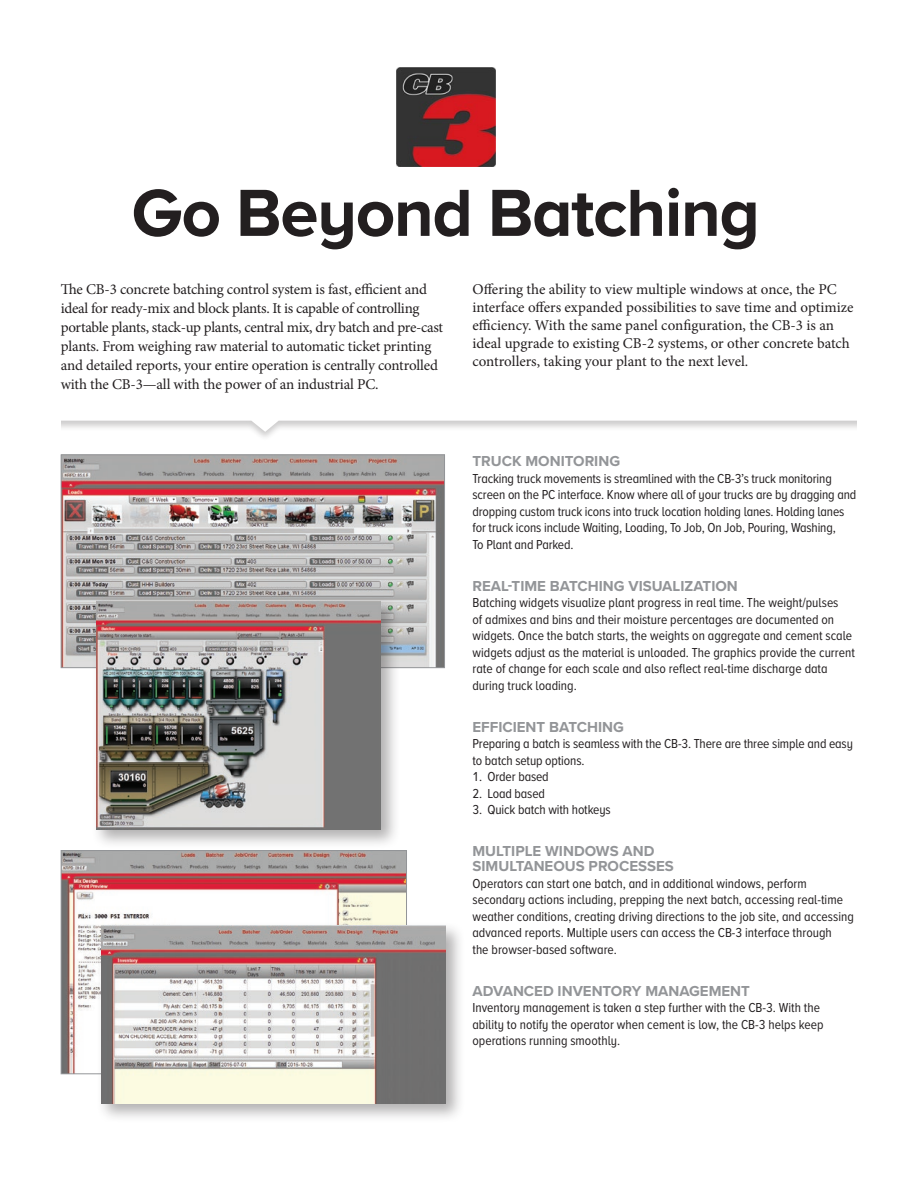
<style>
.page{position:relative;width:918px;height:1188px;background:#fff}
.page>*{position:absolute;margin:0;border:0;box-sizing:border-box;transform-origin:0 0}
.Headline__Light{font:700 69px "Proxima Nova A";letter-spacing:-.02em;color:#231f20}
.Body_Text__FL{font:15px/18.9px "Minion Pro";letter-spacing:-.01em;color:#231f20}
.Headline__Dark{font:700 15px/15px "Proxima Nova";color:#939598}
.Headline__Dark-2{font:13.5px/16.5px "Proxima Nova A Cond";color:#231f20}
</style>
<div class="page">
<hr style="left:0;top:0;width:1px;height:1188px;background:#231f20">
<div style="left:40px;top:420px;width:878px;height:48px;background:#231f20;opacity:.23"></div>
<div style="left:857px;top:418px;width:61px;height:36px;background:#fff"></div>
<div style="left:8px;top:418px;width:53px;height:36px;background:#fff"></div>
<img style="left:63px;top:457px;width:380px;height:209px">
<div style="left:61px;top:455px;width:384px;height:213px;border:1px solid #939598"></div>
<img style="left:63px;top:852px;width:342px;height:220px">
<div style="left:91px;top:596px;width:309px;height:254px;background:#231f20;opacity:.35"></div>
<img style="left:96px;top:601px;width:284px;height:229px">
<div style="left:96px;top:921px;width:369px;height:202px;background:#231f20;opacity:.35"></div>
<img style="left:101px;top:926px;width:345px;height:178px">
<img style="left:396px;top:68px;width:99px;height:99px">
<p class="Headline__Light" style="left:132px;top:161px;width:630px">Go Beyond Batching</p>
<p class="Body_Text__FL" style="left:61px;top:280px;width:384px">The CB-3 concrete batching control system is fast, efficient and ideal for ready-mix and block plants. It is capable of controlling portable plants, stack-up plants, central mix, dry batch and pre-cast plants. From weighing raw material to automatic ticket printing and detailed reports, your entire operation is centrally controlled with the CB-3—all with the power of an industrial PC.</p>
<p class="Body_Text__FL" style="left:472px;top:281px;width:382px;line-height:18px">Offering the ability to view multiple windows at once, the PC interface offers expanded possibilities to save time and optimize efficiency. With the same panel configuration, the CB-3 is an ideal upgrade to existing CB-2 systems, or other concrete batch controllers, taking your plant to the next level.</p>
<p class="Headline__Dark" style="left:472px;top:454px;width:149px">TRUCK MONITORING</p>
<p class="Headline__Dark-2" style="left:472px;top:470px;width:385px">Tracking truck movements is streamlined with the CB-3’s truck monitoring screen on the PC interface. Know where all of your trucks are by dragging and dropping custom truck icons into truck location holding lanes. Holding lanes for truck icons include Waiting, Loading, To Job, On Job, Pouring, Washing,<br>To Plant and Parked.</p>
<p class="Headline__Dark" style="left:472px;top:578px;width:267px">REAL-TIME BATCHING VISUALIZATION</p>
<p class="Headline__Dark-2" style="left:472px;top:594px;width:384px">Batching widgets visualize plant progress in real time. The weight/pulses<br>of admixes and bins and their moisture percentages are documented on widgets. Once the batch starts, the weights on aggregate and cement scale widgets adjust as the material is unloaded. The graphics provide the current rate of change for each scale and also reflect real-time discharge data during truck loading.</p>
<p class="Headline__Dark" style="left:472px;top:719px;width:153px">EFFICIENT BATCHING</p>
<p class="Headline__Dark-2" style="left:472px;top:735px;width:382px">Preparing a batch is seamless with the CB-3. There are three simple and easy to batch setup options.</p>
<p class="Headline__Dark-2" style="left:472px;top:768px;width:78px">1. Order based</p>
<p class="Headline__Dark-2" style="left:472px;top:785px;width:74px">2. Load based</p>
<p class="Headline__Dark-2" style="left:472px;top:801px;width:140px">3. Quick batch with hotkeys</p>
<p class="Headline__Dark" style="left:472px;top:844px;width:203px">MULTIPLE WINDOWS AND<br>SIMULTANEOUS PROCESSES</p>
<p class="Headline__Dark-2" style="left:472px;top:875px;width:383px">Operators can start one batch, and in additional windows, perform secondary actions including, prepping the next batch, accessing real-time weather conditions, creating driving directions to the job site, and accessing advanced reports. Multiple users can access the CB-3 interface through<br>the browser-based software.</p>
<p class="Headline__Dark" style="left:472px;top:983px;width:279px">ADVANCED INVENTORY MANAGEMENT</p>
<p class="Headline__Dark-2" style="left:472px;top:999px;width:353px">Inventory management is taken a step further with the CB-3. With the ability to notify the operator when cement is low, the CB-3 helps keep operations running smoothly.</p>
</div>
